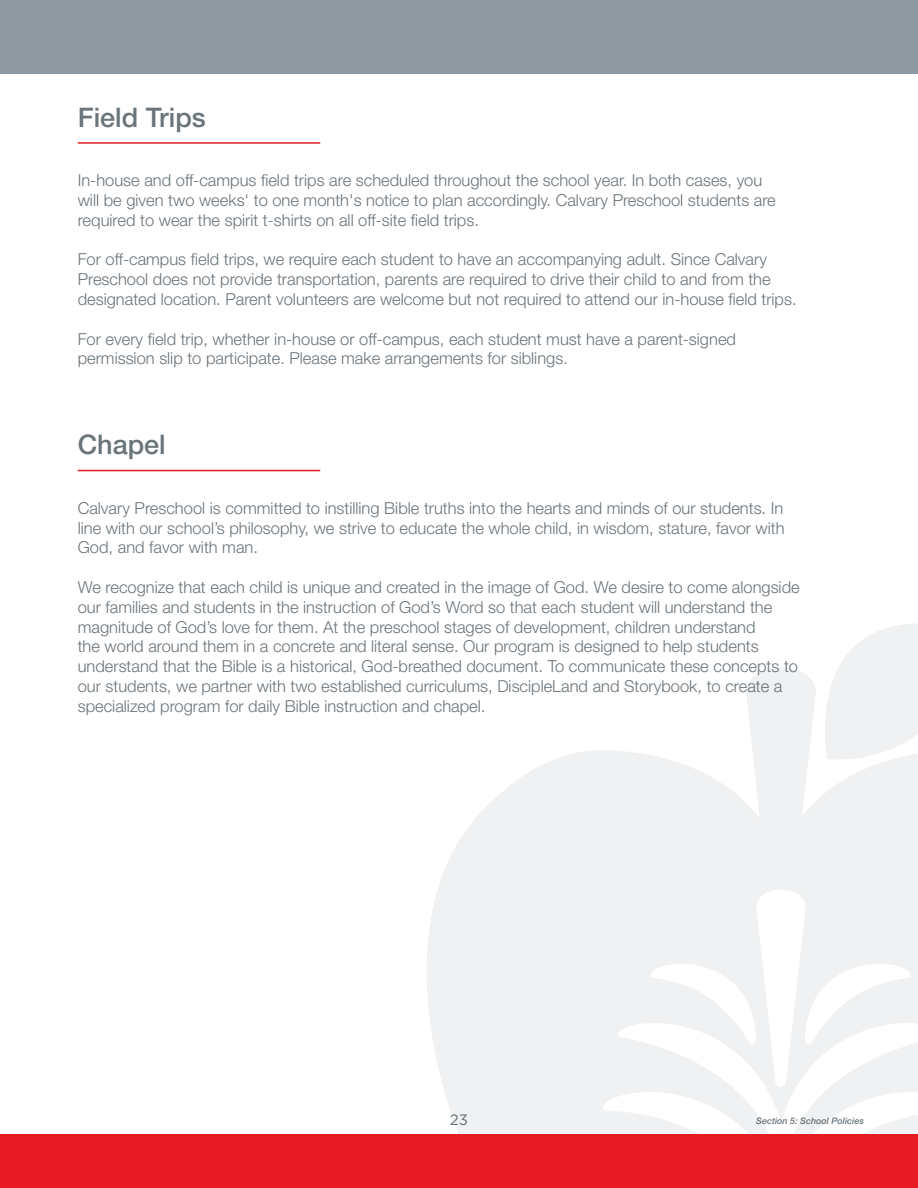
<style>
.page{position:relative;width:918px;height:1188px;background:#fff}
.page>*{position:absolute;margin:0;border:0;box-sizing:border-box;transform-origin:0 0}
.t1{font:500 27px "Helvetica Neue LT Std";color:#6a747b}
.t2{font:300 16.5px/19.8px "Helvetica Neue LT Std";color:#6a747b}
.t3{font:15px "Gotham";color:#6a747b}
.t4{font:italic 500 9px "Helvetica Neue LT Std";color:#6a747b}
</style>
<div class="page">
<div style="left:0;top:0;width:918px;height:74px;background:#8f99a1"></div>
<hr style="left:78px;top:142px;width:242px;height:2px;background:#e51a23">
<hr style="left:78px;top:470px;width:242px;height:1px;background:#e51a23">
<svg style="left:427px;top:668px;width:491px;height:466px;fill:#f0f1f2"></svg>
<svg style="left:804px;top:624px;width:114px;height:141px"></svg>
<div style="left:0;top:1134px;width:918px;height:54px;background:#e51a23"></div>
<h1 class="t1" style="left:78px;top:101px;width:130px">Field Trips</h1>
<p class="t2" style="left:78px;top:170px;width:700px">In-house and off-campus field trips are scheduled throughout the school year. In both cases, you will be given two weeks' to one month's notice to plan accordingly. Calvary Preschool students are required to wear the spirit t-shirts on all off-site field trips.</p>
<p class="t2" style="left:78px;top:249px;width:720px">For off-campus field trips, we require each student to have an accompanying adult. Since Calvary<br>Preschool does not provide transportation, parents are required to drive their child to and from the designated location. Parent volunteers are welcome but not required to attend our in-house field trips.</p>
<p class="t2" style="left:78px;top:329px;width:660px">For every field trip, whether in-house or off-campus, each student must have a parent-signed permission slip to participate. Please make arrangements for siblings.</p>
<h1 class="t1" style="left:78px;top:429px;width:90px">Chapel</h1>
<p class="t2" style="left:78px;top:498px;width:708px;text-align:justify">Calvary Preschool is committed to instilling Bible truths into the hearts and minds of our students. In line with our school’s philosophy, we strive to educate the whole child, in wisdom, stature, favor with God, and favor with man.</p>
<p class="t2" style="left:78px;top:577px;width:723px">We recognize that each child is unique and created in the image of God. We desire to come alongside our families and students in the instruction of God’s Word so that each student will understand the magnitude of God’s love for them. At the preschool stages of development, children understand<br>the world around them in a concrete and literal sense. Our program is designed to help students understand that the Bible is a historical, God-breathed document. To communicate these concepts to our students, we partner with two established curriculums, DiscipleLand and Storybook, to create a specialized program for daily Bible instruction and chapel.</p>
<p class="t3" style="left:450px;top:1111px;width:20px">23</p>
<p class="t4" style="left:756px;top:1116px;width:109px">Section 5: School Policies</p>
</div>
